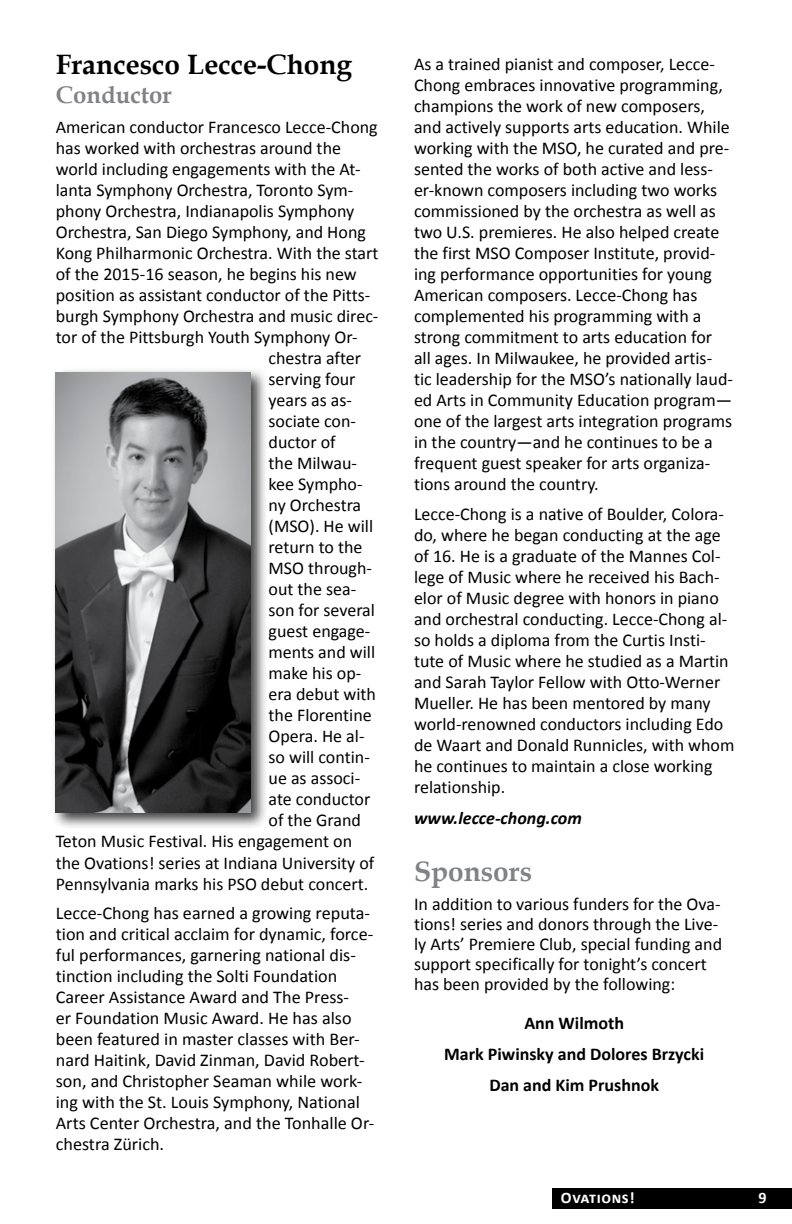
<style>
.page{position:relative;width:792px;height:1224px;background:#fff}
.page>*{position:absolute;margin:0;border:0;box-sizing:border-box;transform-origin:0 0}
.t1{font:700 28px "Book Antiqua";color:#000}
.t2{font:700 28px "Book Antiqua";color:#808285}
.t3{font:700 24px "Book Antiqua";color:#808285}
.t4{font:18px/21px "Calibri";color:#000}
.t5{font:700 18px/30.6px "Calibri";color:#000;text-align:center}
.t6{font:italic 700 18px "Calibri";color:#000}
.t7{font:700 16px "Calibri";letter-spacing:.04em;color:#fff}
</style>
<div class="page">
<div style="left:553px;top:1188px;width:239px;height:21px;background:#000"></div>
<div style="left:51px;top:367px;width:217px;height:463px;background:#000;opacity:.75"></div>
<img style="left:56px;top:372px;width:195px;height:441px">
<h1 class="t1" style="left:56px;top:49px;width:298px">Francesco Lecce-Chong</h1>
<h2 class="t3" style="left:56px;top:81px;width:117px">Conductor</h2>
<p class="t4" style="left:56px;top:116px;width:323px">American conductor Francesco Lecce-Chong</p>
<p class="t4" style="left:56px;top:137px;width:287px">has worked with orchestras around the</p>
<p class="t4" style="left:56px;top:158px;width:306px">world including engagements with the At-</p>
<p class="t4" style="left:56px;top:179px;width:299px">lanta Symphony Orchestra, Toronto Sym-</p>
<p class="t4" style="left:56px;top:200px;width:300px">phony Orchestra, Indianapolis Symphony</p>
<p class="t4" style="left:56px;top:221px;width:312px">Orchestra, San Diego Symphony, and Hong</p>
<p class="t4" style="left:56px;top:242px;width:324px">Kong Philharmonic Orchestra. With the start</p>
<p class="t4" style="left:56px;top:263px;width:303px">of the 2015-16 season, he begins his new</p>
<p class="t4" style="left:56px;top:284px;width:316px">position as assistant conductor of the Pitts-</p>
<p class="t4" style="left:56px;top:305px;width:324px">burgh Symphony Orchestra and music direc-</p>
<p class="t4" style="left:56px;top:326px;width:303px">tor of the Pittsburgh Youth Symphony Or-</p>
<p class="t4" style="left:269px;top:347px;width:94px">chestra after</p>
<p class="t4" style="left:269px;top:368px;width:89px">serving four</p>
<p class="t4" style="left:269px;top:389px;width:85px">years as as-</p>
<p class="t4" style="left:269px;top:410px;width:89px">sociate con-</p>
<p class="t4" style="left:269px;top:431px;width:69px">ductor of</p>
<p class="t4" style="left:269px;top:452px;width:90px">the Milwau-</p>
<p class="t4" style="left:269px;top:473px;width:96px">kee Sympho-</p>
<p class="t4" style="left:269px;top:494px;width:94px">ny Orchestra</p>
<p class="t4" style="left:269px;top:515px;width:106px">(MSO). He will</p>
<p class="t4" style="left:269px;top:536px;width:96px">return to the</p>
<p class="t4" style="left:269px;top:557px;width:105px">MSO through-</p>
<p class="t4" style="left:269px;top:578px;width:89px">out the sea-</p>
<p class="t4" style="left:269px;top:599px;width:108px">son for several</p>
<p class="t4" style="left:269px;top:620px;width:103px">guest engage-</p>
<p class="t4" style="left:269px;top:641px;width:108px">ments and will</p>
<p class="t4" style="left:269px;top:662px;width:94px">make his op-</p>
<p class="t4" style="left:269px;top:683px;width:109px">era debut with</p>
<p class="t4" style="left:269px;top:704px;width:105px">the Florentine</p>
<p class="t4" style="left:269px;top:725px;width:97px">Opera. He al-</p>
<p class="t4" style="left:269px;top:746px;width:103px">so will contin-</p>
<p class="t4" style="left:269px;top:767px;width:93px">ue as associ-</p>
<p class="t4" style="left:269px;top:788px;width:103px">ate conductor</p>
<p class="t4" style="left:269px;top:809px;width:94px">of the Grand</p>
<p class="t4" style="left:56px;top:830px;width:298px">Teton Music Festival. His engagement on</p>
<p class="t4" style="left:56px;top:851px;width:320px">the Ovations! series at Indiana University of</p>
<p class="t4" style="left:56px;top:872px;width:314px">Pennsylvania marks his PSO debut concert.</p>
<p class="t4" style="left:56px;top:902px;width:320px">Lecce-Chong has earned a growing reputa&shy;tion and critical acclaim for dynamic, force&shy;ful performances, garnering national dis&shy;tinction including the Solti Foundation Career Assistance Award and The Press-<br>er Foundation Music Award. He has also been featured in master classes with Ber&shy;nard Haitink, David Zinman, David Robert&shy;son, and Christopher Seaman while work&shy;ing with the St. Louis Symphony, National Arts Center Orchestra, and the Tonhalle Or&shy;chestra Zürich.</p>
<p class="t4" style="left:414px;top:52px;width:321px">As a trained pianist and composer, Lecce-Chong embraces innovative programming, champions the work of new composers, and actively supports arts education. While working with the MSO, he curated and pre&shy;sented the works of both active and less&shy;er-known composers including two works commissioned by the orchestra as well as two U.S. premieres. He also helped create the first MSO Composer Institute, provid&shy;ing performance opportunities for young American composers. Lecce-Chong has complemented his programming with a strong commitment to arts education for all ages. In Milwaukee, he provided artis&shy;tic leadership for the MSO’s nationally laud&shy;ed Arts in Community Education program— one of the largest arts integration programs in the country—and he continues to be a frequent guest speaker for arts organiza&shy;tions around the country.</p>
<p class="t4" style="left:414px;top:502px;width:322px">Lecce-Chong is a native of Boulder, Colora&shy;do, where he began conducting at the age of 16. He is a graduate of the Mannes Col&shy;lege of Music where he received his Bach&shy;elor of Music degree with honors in piano and orchestral conducting. Lecce-Chong al&shy;so holds a diploma from the Curtis Insti&shy;tute of Music where he studied as a Martin and Sarah Taylor Fellow with Otto-Werner Mueller. He has been mentored by many world-renowned conductors including Edo de Waart and Donald Runnicles, with whom he continues to maintain a close working relationship.</p>
<p class="t6" style="left:414px;top:807px;width:169px">www.lecce-chong.com</p>
<h1 class="t2" style="left:414px;top:855px;width:120px">Sponsors</h1>
<p class="t4" style="left:414px;top:893px;width:310px;line-height:20px">In addition to various funders for the Ova&shy;tions! series and donors through the Live&shy;ly Arts’ Premiere Club, special funding and support specifically for tonight’s concert has been provided by the following:</p>
<p class="t5" style="left:444px;top:1007px;width:261px">Ann Wilmoth<br>Mark Piwinsky and Dolores Brzycki<br>Dan and Kim Prushnok</p>
<p class="t7" style="left:561px;top:1187px;width:75px">Ovations!</p>
<p class="t7" style="left:758px;top:1187px;width:10px">9</p>
</div>
